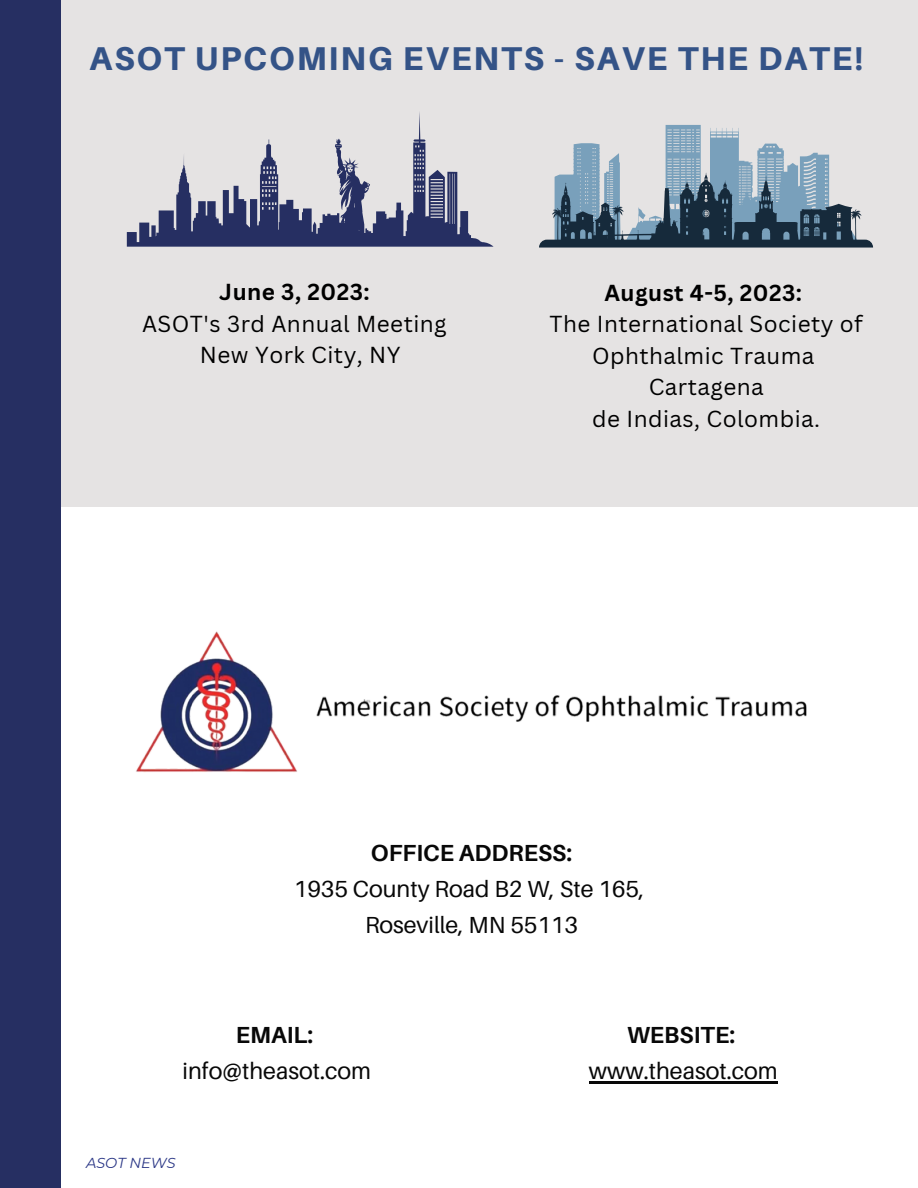
<style>
.page{position:relative;width:918px;height:1188px;background:#fff}
.page>*{position:absolute;margin:0;border:0;box-sizing:border-box;transform-origin:0 0}
.t1{font:800 33px "Aileron";letter-spacing:.06em;color:#345387}
.t2{font:23.25px/36px "Aileron";color:#080808;text-align:center}
.t3{font:700 23.25px "Aileron";color:#080808}
.t4{font:22.5px/31.5px "Canva Sans";letter-spacing:.02em;color:#000;text-align:center}
.t5{font:700 22.5px "Canva Sans";letter-spacing:.02em;color:#000}
.t6{font:italic 14.4px "Montserrat";color:#2b3786}
</style>
<div class="page">
<div style="left:0;top:0;width:918px;height:506px;background:#e5e3e3"></div>
<div style="left:0;top:0;width:61px;height:1188px;background:#262f62"></div>
<svg style="left:127px;top:112px;width:367px;height:135px"></svg>
<svg style="left:539px;top:125px;width:334px;height:123px"></svg>
<img style="left:136px;top:631px;width:671px;height:141px">
<hr style="left:589px;top:1081px;width:189px;height:3px;background:#080808">
<h1 class="t1" style="left:90px;top:38px;width:775px">ASOT UPCOMING EVENTS - SAVE THE DATE!</h1>
<p class="t5" style="left:219px;top:276px;width:152px">June 3, 2023:</p>
<p class="t4" style="left:142px;top:307px;width:306px">ASOT's 3rd Annual Meeting<br>New York City, NY</p>
<p class="t5" style="left:605px;top:277px;width:199px">August 4-5, 2023:</p>
<p class="t4" style="left:549px;top:308px;width:315px">The International Society of<br>Ophthalmic Trauma<br>Cartagena<br>de Indias, Colombia.</p>
<p class="t3" style="left:371px;top:838px;width:203px">OFFICE ADDRESS:</p>
<p class="t2" style="left:294px;top:870px;width:352px">1935 County Road B2 W, Ste 165,<br>Roseville, MN 55113</p>
<p class="t3" style="left:236px;top:1021px;width:79px">EMAIL:</p>
<p class="t2" style="left:183px;top:1052px;width:190px">info@theasot.com</p>
<p class="t6" style="left:86px;top:1154px;width:91px">ASOT NEWS</p>
<p class="t3" style="left:627px;top:1021px;width:110px">WEBSITE:</p>
<p class="t2" style="left:589px;top:1052px;width:190px">www.theasot.com</p>
</div>
